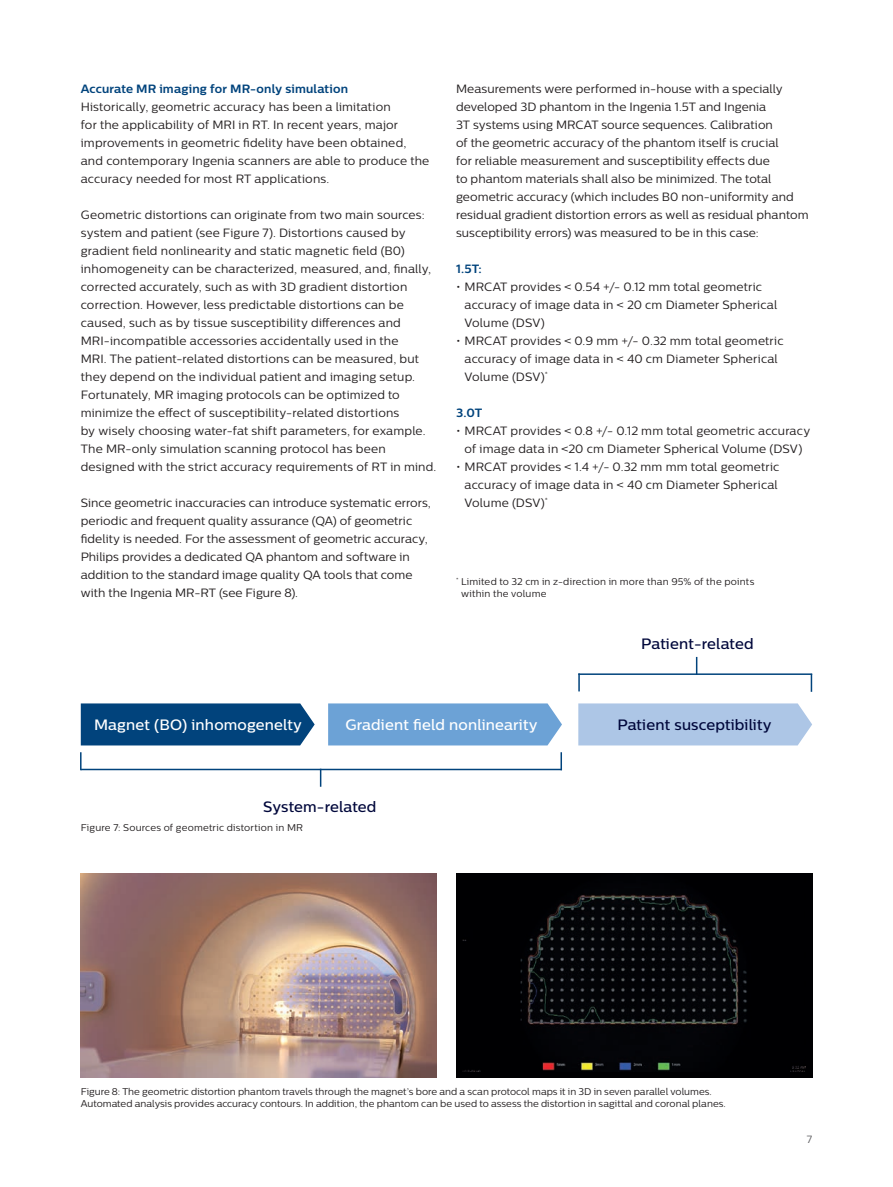
<style>
.page{position:relative;width:893px;height:1187px;background:#fff}
.page>*{position:absolute;margin:0;border:0;box-sizing:border-box;transform-origin:0 0}
.t1{font:500 15px "Centrale Sans";letter-spacing:.01em;color:#00073b}
.t2{font:500 15px "Centrale Sans";letter-spacing:.01em;color:#fff}
.t3{font:12px/18px "Centrale Sans";letter-spacing:.01em;color:#231f20}
.t4{font:700 12px "Centrale Sans";letter-spacing:.01em;color:#01437c}
.t5{font:10.5px "Centrale Sans";color:#636366}
.t6{font:9.75px/12px "Centrale Sans";letter-spacing:.005em;color:#231f20}
</style>
<div class="page">
<img style="left:81px;top:873px;width:356px;height:204px">
<div style="left:456px;top:873px;width:356px;height:204px;background:#000002"></div>
<img style="left:463px;top:894px;width:342px;height:177px">
<svg style="left:811px;top:675px;width:1px;height:16px"></svg>
<div style="left:81px;top:703px;width:234px;height:42px;background:#01437c"></div>
<div style="left:328px;top:703px;width:234px;height:42px;background:#6ca2d6"></div>
<div style="left:578px;top:703px;width:234px;height:42px;background:#adc6e6"></div>
<svg style="left:80px;top:752px;width:2px;height:18px"></svg>
<svg style="left:578px;top:675px;width:2px;height:16px"></svg>
<svg style="left:696px;top:657px;width:1px;height:16px"></svg>
<hr style="left:81px;top:768px;width:481px;height:2px;background:#01437c">
<hr style="left:578px;top:673px;width:234px;height:2px;background:#01437c">
<svg style="left:560px;top:752px;width:2px;height:17px"></svg>
<svg style="left:320px;top:768px;width:1px;height:18px"></svg>
<p class="t4" style="left:81px;top:81px;width:269px">Accurate MR imaging for MR-only simulation</p>
<p class="t3" style="left:81px;top:97px;width:350px">Historically, geometric accuracy has been a limitation<br>for the applicability of MRI in RT. In recent years, major improvements in geometric fidelity have been obtained, and contemporary Ingenia scanners are able to produce the accuracy needed for most RT applications.</p>
<p class="t3" style="left:81px;top:205px;width:357px">Geometric distortions can originate from two main sources: system and patient (see Figure 7). Distortions caused by gradient field nonlinearity and static magnetic field (B0) inhomogeneity can be characterized, measured, and, finally, corrected accurately, such as with 3D gradient distortion correction. However, less predictable distortions can be caused, such as by tissue susceptibility differences and MRI-incompatible accessories accidentally used in the<br>MRI. The patient-related distortions can be measured, but they depend on the individual patient and imaging setup.<br>Fortunately, MR imaging protocols can be optimized to minimize the effect of susceptibility-related distortions<br>by wisely choosing water-fat shift parameters, for example.<br>The MR-only simulation scanning protocol has been designed with the strict accuracy requirements of RT in mind.</p>
<p class="t3" style="left:81px;top:493px;width:352px">Since geometric inaccuracies can introduce systematic errors, periodic and frequent quality assurance (QA) of geometric fidelity is needed. For the assessment of geometric accuracy, Philips provides a dedicated QA phantom and software in addition to the standard image quality QA tools that come with the Ingenia MR-RT (see Figure 8).</p>
<p class="t3" style="left:456px;top:79px;width:354px">Measurements were performed in-house with a specially developed 3D phantom in the Ingenia 1.5T and Ingenia<br>3T systems using MRCAT source sequences. Calibration<br>of the geometric accuracy of the phantom itself is crucial<br>for reliable measurement and susceptibility effects due<br>to phantom materials shall also be minimized. The total geometric accuracy (which includes B0 non-uniformity and residual gradient distortion errors as well as residual phantom susceptibility errors) was measured to be in this case:</p>
<p class="t4" style="left:456px;top:261px;width:27px">1.5T:</p>
<p class="t3" style="left:465px;top:277px;width:314px;text-indent:-9px">• MRCAT provides &lt; 0.54 +/- 0.12 mm total geometric accuracy of image data in &lt; 20 cm Diameter Spherical<br>Volume (DSV)</p>
<p class="t3" style="left:465px;top:331px;width:320px;text-indent:-9px">• MRCAT provides &lt; 0.9 mm +/- 0.32 mm total geometric accuracy of image data in &lt; 40 cm Diameter Spherical<br>Volume (DSV)<sup>*</sup></p>
<p class="t4" style="left:456px;top:405px;width:28px">3.0T</p>
<p class="t3" style="left:456px;top:421px;width:356px;text-align:center">• MRCAT provides &lt; 0.8 +/- 0.12 mm total geometric accuracy of image data in &lt;20 cm Diameter Spherical Volume (DSV)</p>
<p class="t3" style="left:465px;top:457px;width:316px;text-indent:-9px">• MRCAT provides &lt; 1.4 +/- 0.32 mm mm total geometric accuracy of image data in &lt; 40 cm Diameter Spherical<br>Volume (DSV)<sup>*</sup></p>
<p class="t6" style="left:461px;top:575px;width:295px;text-indent:-5px"><sup>*</sup> Limited to 32 cm in z-direction in more than 95% of the points within the volume</p>
<p class="t1" style="left:641px;top:635px;width:114px">Patient-related</p>
<p class="t2" style="left:94px;top:716px;width:209px">Magnet (BO) inhomogenelty</p>
<p class="t2" style="left:345px;top:716px;width:194px">Gradient field nonlinearity</p>
<p class="t1" style="left:617px;top:716px;width:156px">Patient susceptibility</p>
<p class="t1" style="left:263px;top:797px;width:115px">System-related</p>
<p class="t6" style="left:81px;top:821px;width:224px">Figure 7: Sources of geometric distortion in MR</p>
<p class="t6" style="left:81px;top:1085px;width:646px">Figure 8: The geometric distortion phantom travels through the magnet’s bore and a scan protocol maps it in 3D in seven parallel volumes.<br>Automated analysis provides accuracy contours. In addition, the phantom can be used to assess the distortion in sagittal and coronal planes.</p>
<p class="t5" style="left:807px;top:1133px;width:7px">7</p>
</div>
